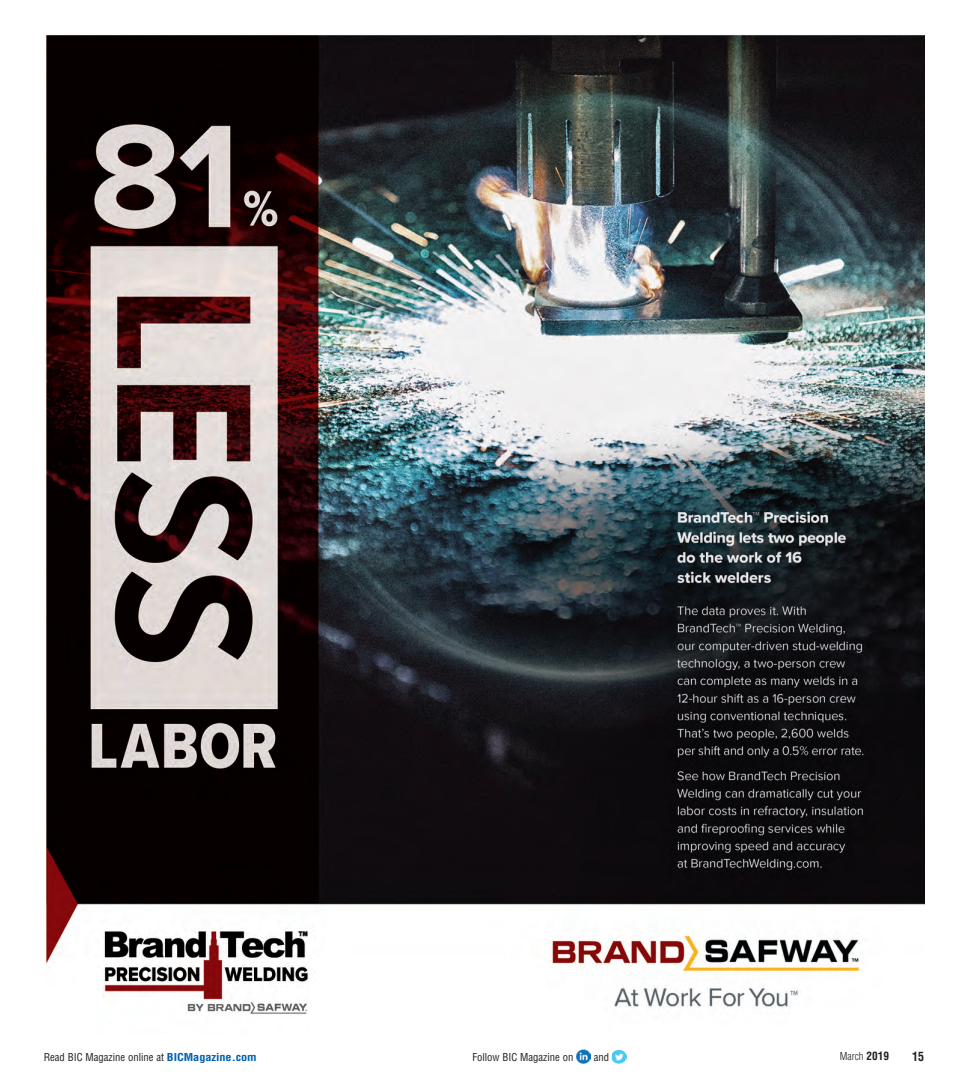
<style>
.page{position:relative;width:957px;height:1080px;background:#fff}
.page>*{position:absolute;margin:0;border:0;box-sizing:border-box;transform-origin:0 0}
.t1{font:700 condensed 12.5px "Helvetica";color:#231f20;scale:.95 1}
.t2{font:condensed 10.62px "Helvetica";color:#231f20}
.t3{font:300 condensed 10.62px "Helvetica";color:#231f20}
.s1{font-weight:700;color:#0160ae}
.s2{font-weight:700;font-size:11.25px}
</style>
<div class="page">
<img style="left:576px;top:1049px;width:14px;height:14px">
<img style="left:612px;top:1049px;width:14px;height:15px">
<img style="left:45px;top:34px;width:878px;height:980px">
<p class="t2" style="left:44px;top:1053px;width:214px">Read BIC Magazine online at <span class="s1">BICMagazine.com</span></p>
<p class="t2" style="left:472px;top:1053px;width:102px">Follow BIC Magazine on</p>
<p class="t2" style="left:593px;top:1053px;width:17px">and</p>
<p class="t3" style="left:839px;top:1052px;width:51px">March <span class="s2">2019</span></p>
<p class="t1" style="left:912px;top:1052px;width:14px">15</p>
</div>
